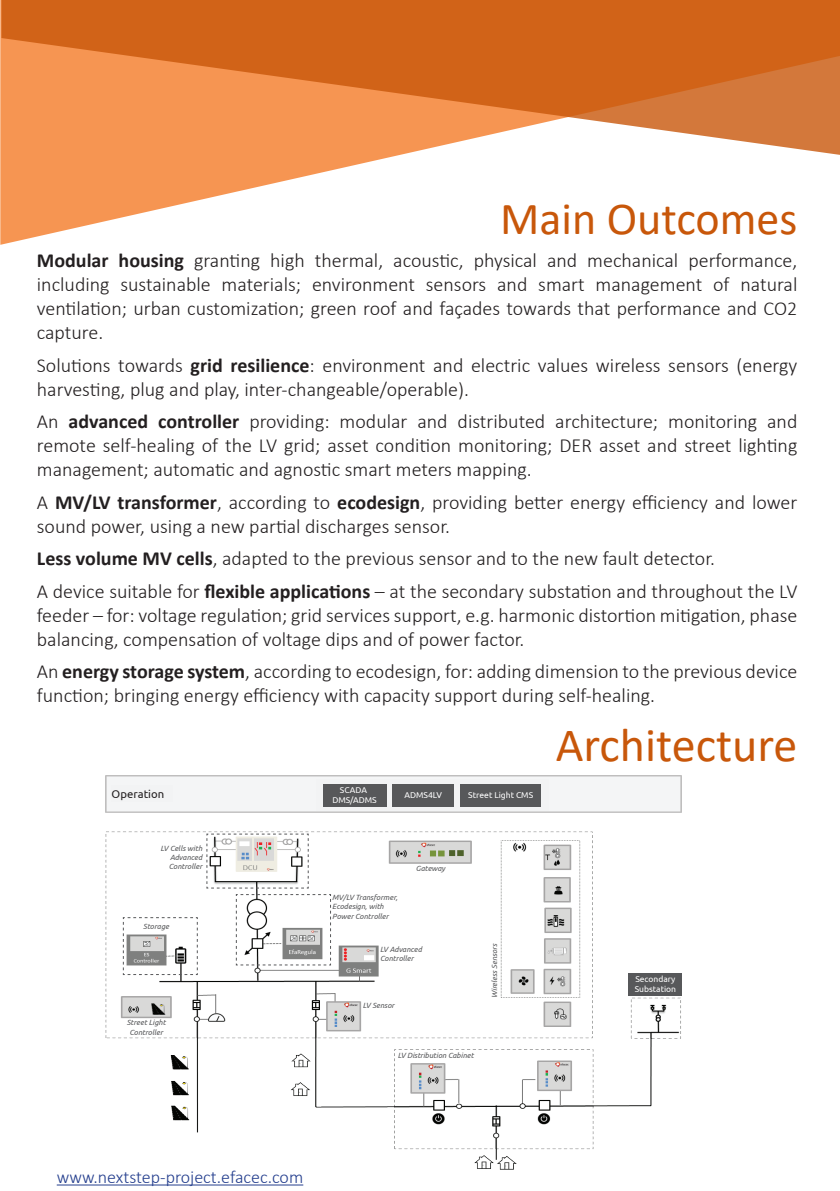
<style>
.page{position:relative;width:840px;height:1191px;background:#fff}
.page>*{position:absolute;margin:0;border:0;box-sizing:border-box;transform-origin:0 0}
.t1{font:48px "Calibri";color:#c8570a}
.t2{font:46px "Calibri";color:#c8570a}
.t3{font:300 20px/24px "Calibri";color:#231f20;text-align:justify}
.t4{font:300 18px "Calibri";color:#253f8e}
.t5{font:11.4px "Ubuntu";color:#231f20}
.t6{font:8.4px/10.2px "Ubuntu";color:#fff;text-align:center}
.t7{font:italic 7.6px/9px "Ubuntu";color:#57585a}
.s1{font-weight:700}
</style>
<div class="page">
<svg style="left:0;top:0;width:399px;height:245px"></svg>
<svg style="left:1px;top:0;width:838px;height:155px;background:#df7e3c"></svg>
<img style="left:105px;top:775px;width:576px;height:395px">
<div style="left:112px;top:785px;width:61px;height:17px;background:#f2f3f4"></div>
<div style="left:316px;top:779px;width:232px;height:31px;background:#f2f3f4"></div>
<div style="left:323px;top:784px;width:63px;height:22px;background:#57585a"></div>
<div style="left:392px;top:784px;width:61px;height:22px;background:#57585a"></div>
<div style="left:460px;top:784px;width:80px;height:22px;background:#57585a"></div>
<div style="left:628px;top:973px;width:53px;height:22px;background:#57585a"></div>
<svg style="left:123px;top:917px;width:75px;height:58px"></svg>
<svg style="left:206px;top:833px;width:103px;height:55px"></svg>
<svg style="left:236px;top:894px;width:95px;height:71px"></svg>
<hr style="left:57px;top:1184px;width:246px;height:1px;background:#253f8e">
<p class="t2" style="left:500px;top:187px;width:298px">Main Outcomes</p>
<p class="t3" style="left:37px;top:248px;width:761px"><span class="s1">Modular housing</span> granting high thermal, acoustic, physical and mechanical performance, including sustainable materials; environment sensors and smart management of natural ventilation; urban customization; green roof and façades towards that performance and CO2 capture.</p>
<p class="t3" style="left:37px;top:353px;width:761px">Solutions towards <span class="s1">grid resilience</span>: environment and electric values wireless sensors (energy harvesting, plug and play, inter-changeable/operable).</p>
<p class="t3" style="left:37px;top:409px;width:761px">An <span class="s1">advanced controller</span> providing: modular and distributed architecture; monitoring and remote self-healing of the LV grid; asset condition monitoring; DER asset and street lighting management; automatic and agnostic smart meters mapping.</p>
<p class="t3" style="left:37px;top:490px;width:761px">A <span class="s1">MV/LV transformer</span>, according to <span class="s1">ecodesign</span>, providing better energy efficiency and lower sound power, using a new partial discharges sensor.</p>
<p class="t3" style="left:37px;top:546px;width:679px"><span class="s1">Less volume MV cells</span>, adapted to the previous sensor and to the new fault detector.</p>
<p class="t3" style="left:37px;top:579px;width:761px">A device suitable for <span class="s1">flexible applications</span> – at the secondary substation and throughout the LV feeder – for: voltage regulation; grid services support, e.g. harmonic distortion mitigation, phase balancing, compensation of voltage dips and of power factor.</p>
<p class="t3" style="left:37px;top:659px;width:761px">An <span class="s1">energy storage system</span>, according to ecodesign, for: adding dimension to the previous device function; bringing energy efficiency with capacity support during self-healing.</p>
<p class="t5" style="left:112px;top:786px;width:54px">Operation</p>
<p class="t6" style="left:332px;top:784px;width:46px">SCADA<br>DMS/ADMS</p>
<p class="t6" style="left:404px;top:789px;width:39px">ADMS4LV</p>
<p class="t6" style="left:468px;top:789px;width:66px">Street Light CMS</p>
<p class="t7" style="left:169px;top:843px;width:35px;text-align:justify;text-indent:-8px">LV Cells with Advanced Controller</p>
<p class="t7" style="left:143px;top:921px;width:27px">Storage</p>
<p class="t7" style="left:127px;top:1017px;width:41px;text-align:center">Street Light<br>Controller</p>
<p class="t7" style="left:332px;top:893px;width:67px">MV/LV Transformer,<br>Ecodesign, with<br>Power Controller</p>
<p class="t7" style="left:415px;top:864px;width:31px">Gateway</p>
<p class="t7" style="left:380px;top:944px;width:43px">LV Advanced<br>Controller</p>
<p class="t7" style="left:362px;top:1001px;width:33px">LV Sensor</p>
<p class="t7" style="left:489px;top:998px;width:56px;rotate:-90deg">Wireless Sensors</p>
<p class="t7" style="left:397px;top:1050px;width:77px">LV Distribution Cabinet</p>
<p class="t1" style="left:555px;top:711px;width:243px">Architecture</p>
<p class="t6" style="left:634px;top:973px;width:43px;text-align:left">Secondary<br>Substation</p>
<p class="t4" style="left:57px;top:1165px;width:248px">www.nextstep-project.efacec.com</p>
</div>
